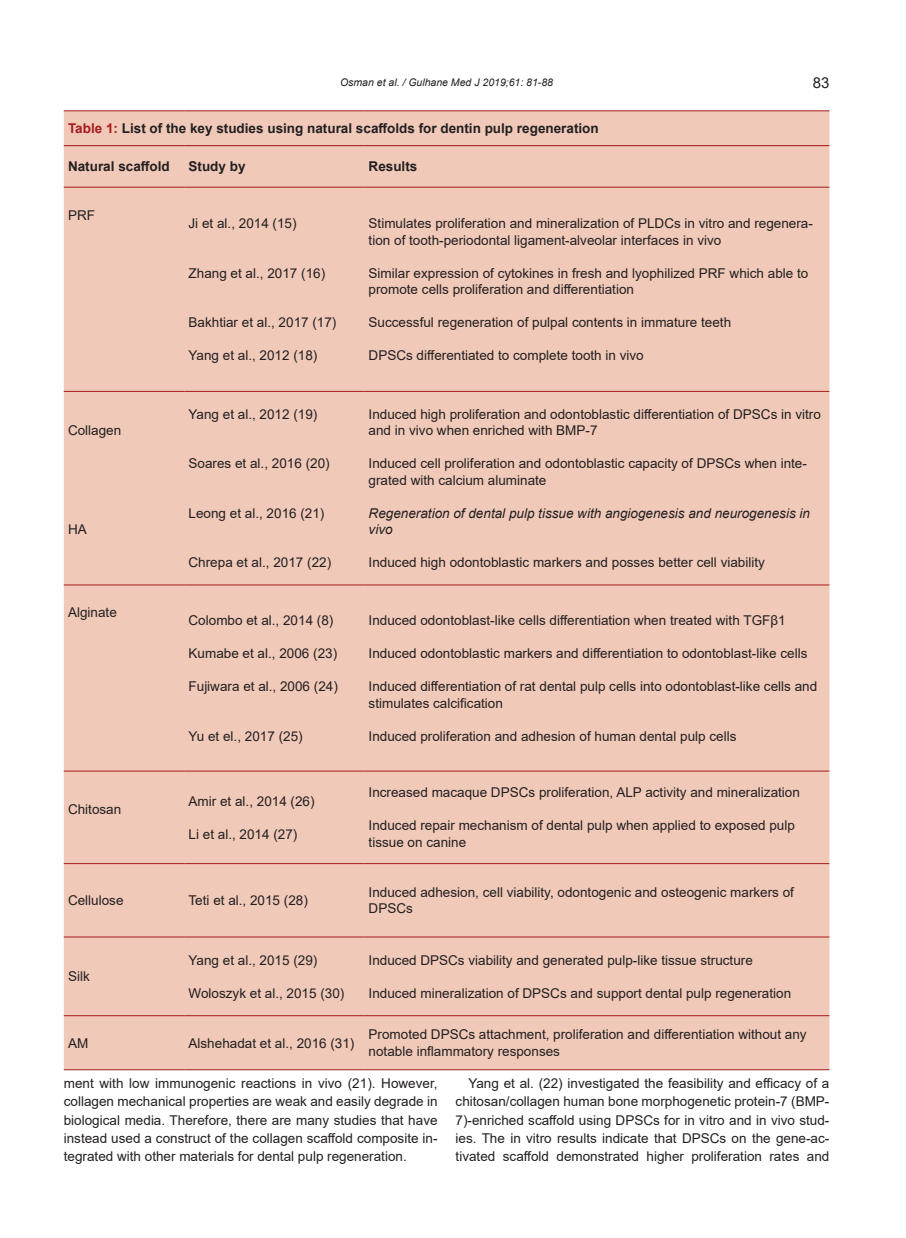
<style>
.page{position:relative;width:906px;height:1238px;background:#fff}
.page>*{position:absolute;margin:0;border:0;box-sizing:border-box;transform-origin:0 0}
.t1{font:15px "Arial";color:#231f20}
.t2{font:13.5px/16.5px "Arial";color:#231f20}
.t3{font:700 13.5px "Arial";color:#231f20}
.t4{font:italic 13.5px/16.5px "Arial";color:#231f20}
.t5{font:italic 10.5px "Arial";color:#231f20}
.s1{color:#a61c1f}
</style>
<div class="page">
<div style="left:64px;top:112px;width:765px;height:957px;background:#f0c9b9"></div>
<hr style="left:64px;top:111px;width:120px;height:1px;background:#a61c1f">
<hr style="left:184px;top:111px;width:180px;height:1px;background:#a61c1f">
<hr style="left:364px;top:111px;width:465px;height:1px;background:#a61c1f">
<hr style="left:64px;top:187px;width:120px;height:1px;background:#a61c1f">
<hr style="left:184px;top:187px;width:180px;height:1px;background:#a61c1f">
<hr style="left:364px;top:187px;width:465px;height:1px;background:#a61c1f">
<hr style="left:64px;top:391px;width:120px;height:1px;background:#a61c1f">
<hr style="left:184px;top:391px;width:180px;height:1px;background:#a61c1f">
<hr style="left:364px;top:391px;width:465px;height:1px;background:#a61c1f">
<hr style="left:64px;top:584px;width:120px;height:1px;background:#a61c1f">
<hr style="left:184px;top:584px;width:180px;height:1px;background:#a61c1f">
<hr style="left:364px;top:584px;width:465px;height:1px;background:#a61c1f">
<hr style="left:64px;top:770px;width:120px;height:1px;background:#a61c1f">
<hr style="left:184px;top:770px;width:180px;height:1px;background:#a61c1f">
<hr style="left:364px;top:770px;width:465px;height:1px;background:#a61c1f">
<hr style="left:64px;top:863px;width:120px;height:1px;background:#a61c1f">
<hr style="left:184px;top:863px;width:180px;height:1px;background:#a61c1f">
<hr style="left:364px;top:863px;width:465px;height:1px;background:#a61c1f">
<hr style="left:64px;top:936px;width:120px;height:1px;background:#a61c1f">
<hr style="left:184px;top:936px;width:180px;height:1px;background:#a61c1f">
<hr style="left:364px;top:936px;width:465px;height:1px;background:#a61c1f">
<hr style="left:64px;top:1015px;width:120px;height:1px;background:#a61c1f">
<hr style="left:184px;top:1015px;width:180px;height:1px;background:#a61c1f">
<hr style="left:364px;top:1015px;width:465px;height:1px;background:#a61c1f">
<hr style="left:64px;top:1069px;width:120px;height:1px;background:#a61c1f">
<hr style="left:184px;top:1069px;width:180px;height:1px;background:#a61c1f">
<hr style="left:364px;top:1069px;width:465px;height:1px;background:#a61c1f">
<hr style="left:64px;top:145px;width:120px;height:1px;background:#a61c1f">
<hr style="left:184px;top:145px;width:180px;height:1px;background:#a61c1f">
<hr style="left:364px;top:145px;width:465px;height:1px;background:#a61c1f">
<p class="t5" style="left:340px;top:76px;width:215px">Osman et al. / Gulhane Med J 2019;61: 81-88</p>
<p class="t1" style="left:812px;top:72px;width:18px">83</p>
<p class="t3" style="left:68px;top:119px;width:532px"><span class="s1">Table 1:</span> List of the key studies using natural scaffolds for dentin pulp regeneration</p>
<p class="t3" style="left:68px;top:157px;width:103px">Natural scaffold</p>
<p class="t3" style="left:189px;top:157px;width:59px">Study by</p>
<p class="t3" style="left:369px;top:157px;width:50px">Results</p>
<p class="t2" style="left:68px;top:207px;width:28px">PRF</p>
<p class="t2" style="left:189px;top:215px;width:110px">Ji et al., 2014 (15)</p>
<p class="t2" style="left:189px;top:264px;width:138px">Zhang et al., 2017 (16)</p>
<p class="t2" style="left:189px;top:314px;width:149px">Bakhtiar et al., 2017 (17)</p>
<p class="t2" style="left:189px;top:347px;width:130px">Yang et al., 2012 (18)</p>
<p class="t2" style="left:369px;top:215px;width:446px">Stimulates proliferation and mineralization of PLDCs in vitro and regenera&shy;tion of tooth-periodontal ligament-alveolar interfaces in vivo</p>
<p class="t2" style="left:369px;top:264px;width:441px">Similar expression of cytokines in fresh and lyophilized PRF which able to promote cells proliferation and differentiation</p>
<p class="t2" style="left:369px;top:314px;width:364px">Successful regeneration of pulpal contents in immature teeth</p>
<p class="t2" style="left:369px;top:347px;width:277px">DPSCs differentiated to complete tooth in vivo</p>
<p class="t2" style="left:68px;top:422px;width:55px">Collagen</p>
<p class="t2" style="left:68px;top:521px;width:20px">HA</p>
<p class="t2" style="left:68px;top:603px;width:50px">Alginate</p>
<p class="t2" style="left:68px;top:800px;width:55px">Chitosan</p>
<p class="t2" style="left:189px;top:405px;width:130px">Yang et al., 2012 (19)</p>
<p class="t2" style="left:189px;top:455px;width:143px">Soares et al., 2016 (20)</p>
<p class="t2" style="left:189px;top:504px;width:137px">Leong et al., 2016 (21)</p>
<p class="t2" style="left:189px;top:554px;width:144px">Chrepa et al., 2017 (22)</p>
<p class="t2" style="left:189px;top:612px;width:146px">Colombo et al., 2014 (8)</p>
<p class="t2" style="left:189px;top:645px;width:150px">Kumabe et al., 2006 (23)</p>
<p class="t2" style="left:189px;top:678px;width:151px">Fujiwara et al., 2006 (24)</p>
<p class="t2" style="left:189px;top:727px;width:116px">Yu et el., 2017 (25)</p>
<p class="t2" style="left:189px;top:792px;width:128px">Amir et al., 2014 (26)</p>
<p class="t2" style="left:189px;top:825px;width:110px">Li et al., 2014 (27)</p>
<p class="t2" style="left:369px;top:405px;width:454px">Induced high proliferation and odontoblastic differentiation of DPSCs in vitro and in vivo when enriched with BMP-7</p>
<p class="t2" style="left:369px;top:455px;width:440px">Induced cell proliferation and odontoblastic capacity of DPSCs when inte&shy;grated with calcium aluminate</p>
<p class="t4" style="left:369px;top:505px;width:443px">Regeneration of dental pulp tissue with angiogenesis and neurogenesis in vivo</p>
<p class="t2" style="left:369px;top:554px;width:398px">Induced high odontoblastic markers and posses better cell viability</p>
<p class="t2" style="left:369px;top:612px;width:418px">Induced odontoblast-like cells differentiation when treated with TGFβ1</p>
<p class="t2" style="left:369px;top:645px;width:440px">Induced odontoblastic markers and differentiation to odontoblast-like cells</p>
<p class="t2" style="left:369px;top:678px;width:450px">Induced differentiation of rat dental pulp cells into odontoblast-like cells and stimulates calcification</p>
<p class="t2" style="left:369px;top:727px;width:369px">Induced proliferation and adhesion of human dental pulp cells</p>
<p class="t2" style="left:369px;top:784px;width:433px">Increased macaque DPSCs proliferation, ALP activity and mineralization</p>
<p class="t2" style="left:369px;top:817px;width:428px">Induced repair mechanism of dental pulp when applied to exposed pulp tissue on canine</p>
<p class="t2" style="left:68px;top:892px;width:57px">Cellulose</p>
<p class="t2" style="left:189px;top:892px;width:121px">Teti et al., 2015 (28)</p>
<p class="t2" style="left:369px;top:883px;width:427px">Induced adhesion, cell viability, odontogenic and osteogenic markers of<br>DPSCs</p>
<p class="t2" style="left:68px;top:968px;width:23px">Silk</p>
<p class="t2" style="left:189px;top:951px;width:130px">Yang et al., 2015 (29)</p>
<p class="t2" style="left:189px;top:984px;width:157px">Woloszyk et al., 2015 (30)</p>
<p class="t2" style="left:369px;top:951px;width:386px">Induced DPSCs viability and generated pulp-like tissue structure</p>
<p class="t2" style="left:369px;top:984px;width:424px">Induced mineralization of DPSCs and support dental pulp regeneration</p>
<p class="t2" style="left:68px;top:1034px;width:22px">AM</p>
<p class="t2" style="left:189px;top:1034px;width:167px">Alshehadat et al., 2016 (31)</p>
<p class="t2" style="left:369px;top:1026px;width:439px">Promoted DPSCs attachment, proliferation and differentiation without any notable inflammatory responses</p>
<p class="t2" style="left:64px;top:1074px;width:375px;line-height:18.3px;text-align:justify">ment with low immunogenic reactions in vivo (21). However, collagen mechanical properties are weak and easily degrade in biological media. Therefore, there are many studies that have instead used a construct of the collagen scaffold composite in&shy;tegrated with other materials for dental pulp regeneration.</p>
<p class="t2" style="left:455px;top:1074px;width:375px;line-height:18.3px;text-align:justify;text-indent:13px">Yang et al. (22) investigated the feasibility and efficacy of a chitosan/collagen human bone morphogenetic protein-7 (BMP-7)-enriched scaffold using DPSCs for in vitro and in vivo stud&shy;ies. The in vitro results indicate that DPSCs on the gene-ac&shy;tivated scaffold demonstrated higher proliferation rates and</p>
</div>
